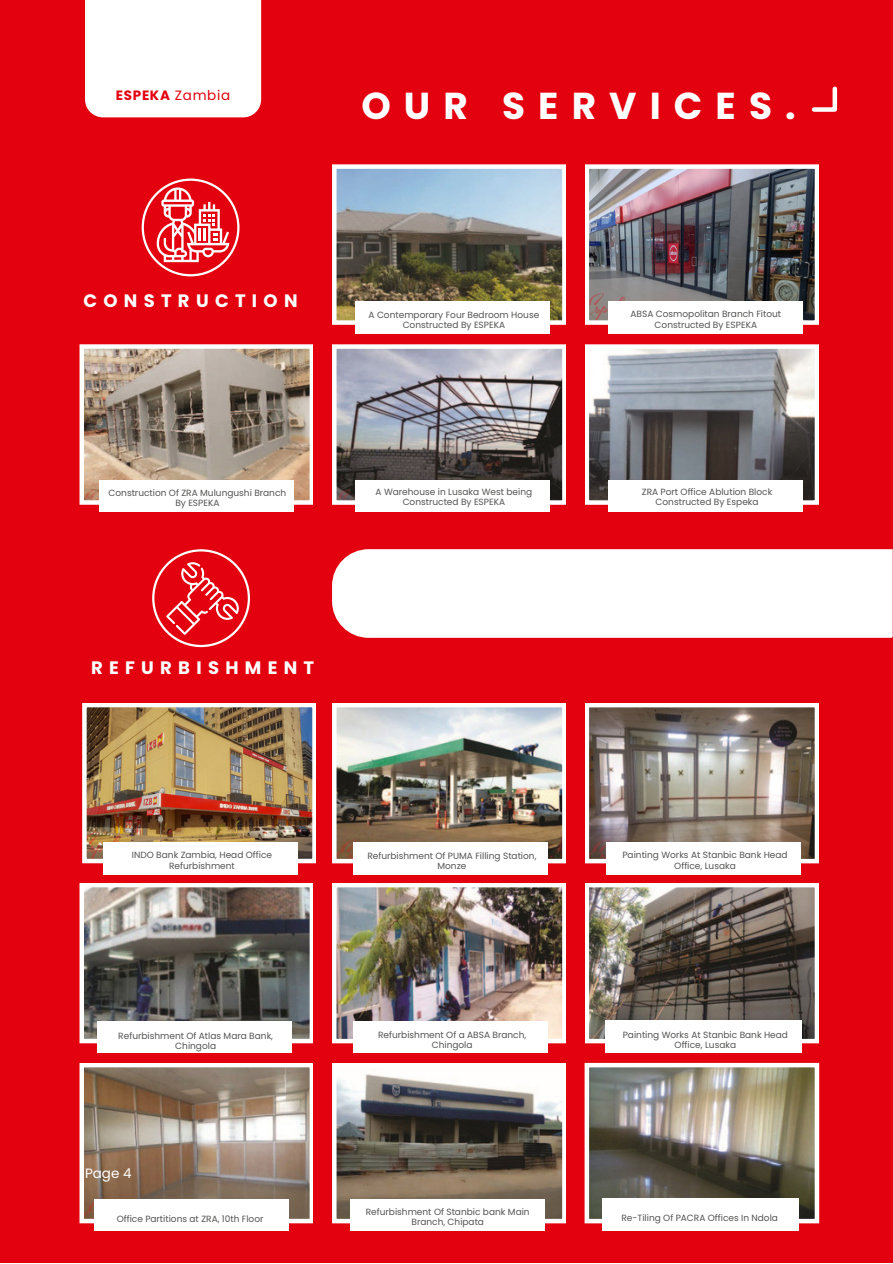
<style>
.page{position:relative;width:893px;height:1264px;background:#fff}
.page>*{position:absolute;margin:0;border:0;box-sizing:border-box;transform-origin:0 0}
.t1{font:700 37.5px "Poppins";letter-spacing:.35em;color:#fff}
.t2{font:700 18px "Poppins";letter-spacing:.35em;color:#fff}
.t3{font:700 13.5px "Poppins";letter-spacing:.05em;color:#e3000f}
.t4{font:13.5px "Poppins";color:#fff}
.t5{font:9px/10.1px "Poppins";color:#545453;text-align:center}
.s1{font-weight:400}
</style>
<div class="page">
<div style="left:0;top:0;width:892px;height:1262px;background:#e3000f"></div>
<div style="left:85px;top:0;width:176px;height:117px;background:#fff"></div>
<svg style="left:811px;top:86px;width:27px;height:26px"></svg>
<svg style="left:143px;top:180px;width:95px;height:95px"></svg>
<div style="left:142px;top:178px;width:97px;height:98px;border:2px solid #fff;border-radius:50%"></div>
<svg style="left:157px;top:187px;width:72px;height:75px"></svg>
<svg style="left:153px;top:550px;width:96px;height:96px"></svg>
<div style="left:152px;top:549px;width:98px;height:98px;border:2px solid #fff;border-radius:50%"></div>
<svg style="left:166px;top:562px;width:73px;height:73px"></svg>
<svg style="left:79px;top:344px;width:234px;height:160px;background:#a79788"></svg>
<img style="left:79px;top:883px;width:234px;height:160px">
<svg style="left:79px;top:1063px;width:234px;height:160px;background:#a18e7e"></svg>
<img style="left:332px;top:164px;width:234px;height:161px">
<img style="left:332px;top:703px;width:234px;height:160px">
<img style="left:82px;top:703px;width:234px;height:160px">
<img style="left:585px;top:164px;width:233px;height:161px">
<img style="left:585px;top:703px;width:233px;height:160px">
<img style="left:332px;top:344px;width:234px;height:161px">
<img style="left:332px;top:883px;width:234px;height:160px">
<svg style="left:332px;top:1063px;width:234px;height:160px;background:#868079"></svg>
<svg style="left:585px;top:344px;width:233px;height:161px;background:#8b8c90"></svg>
<img style="left:585px;top:883px;width:233px;height:160px">
<div style="left:94px;top:1198px;width:195px;height:32px;background:#fff"></div>
<div style="left:97px;top:1020px;width:195px;height:32px;background:#fff"></div>
<div style="left:99px;top:479px;width:195px;height:33px;background:#fff"></div>
<div style="left:103px;top:841px;width:194px;height:33px;background:#fff"></div>
<div style="left:349px;top:1198px;width:195px;height:32px;background:#fff"></div>
<div style="left:352px;top:842px;width:195px;height:32px;background:#fff"></div>
<div style="left:352px;top:1020px;width:195px;height:32px;background:#fff"></div>
<div style="left:355px;top:301px;width:194px;height:32px;background:#fff"></div>
<div style="left:355px;top:479px;width:194px;height:33px;background:#fff"></div>
<div style="left:332px;top:549px;width:560px;height:88px;background:#fff"></div>
<div style="left:605px;top:842px;width:195px;height:32px;background:#fff"></div>
<img style="left:584px;top:1062px;width:235px;height:161px">
<div style="left:605px;top:1020px;width:196px;height:32px;background:#fff"></div>
<div style="left:602px;top:1198px;width:196px;height:32px;background:#fff"></div>
<div style="left:608px;top:301px;width:195px;height:32px;background:#fff"></div>
<div style="left:608px;top:479px;width:195px;height:33px;background:#fff"></div>
<h3 class="t3" style="left:116px;top:86px;width:116px">ESPEKA <span class="s1">Zambia</span></h3>
<h1 class="t1" style="left:361px;top:80px;width:436px">OUR SERVICES.</h1>
<h2 class="t2" style="left:83px;top:288px;width:216px">CONSTRUCTION</h2>
<p class="t5" style="left:368px;top:309px;width:172px">A Contemporary Four Bedroom House<br>Constructed By ESPEKA</p>
<p class="t5" style="left:108px;top:487px;width:179px">Construction Of ZRA Mulungushi Branch<br>By ESPEKA</p>
<h2 class="t2" style="left:91px;top:655px;width:224px">REFURBISHMENT</h2>
<p class="t5" style="left:375px;top:486px;width:158px">A Warehouse in Lusaka West being<br>Constructed By ESPEKA</p>
<p class="t5" style="left:132px;top:850px;width:142px">INDO Bank Zambia, Head Office<br>Refurbishment</p>
<p class="t5" style="left:118px;top:1030px;width:156px">Refurbishment Of Atlas Mara Bank,<br>Chingola</p>
<h3 class="t4" style="left:85px;top:1163px;width:48px">Page 4</h3>
<p class="t5" style="left:117px;top:1213px;width:148px">Office Partitions at ZRA, 10th Floor</p>
<p class="t5" style="left:367px;top:850px;width:171px">Refurbishment Of PUMA Filling Station,<br>Monze</p>
<p class="t5" style="left:378px;top:1029px;width:150px">Refurbishment Of a ABSA Branch,<br>Chingola</p>
<p class="t5" style="left:366px;top:1206px;width:165px">Refurbishment Of Stanbic bank Main<br>Branch, Chipata</p>
<p class="t5" style="left:630px;top:309px;width:152px">ABSA Cosmopolitan Branch Fitout<br>Constructed By ESPEKA</p>
<p class="t5" style="left:641px;top:486px;width:132px">ZRA Port Office Ablution Block<br>Constructed By Espeka</p>
<p class="t5" style="left:622px;top:850px;width:167px">Painting Works At Stanbic Bank Head<br>Office, Lusaka</p>
<p class="t5" style="left:622px;top:1029px;width:167px">Painting Works At Stanbic Bank Head<br>Office, Lusaka</p>
<p class="t5" style="left:621px;top:1212px;width:158px">Re-Tiling Of PACRA Offices In Ndola</p>
</div>
